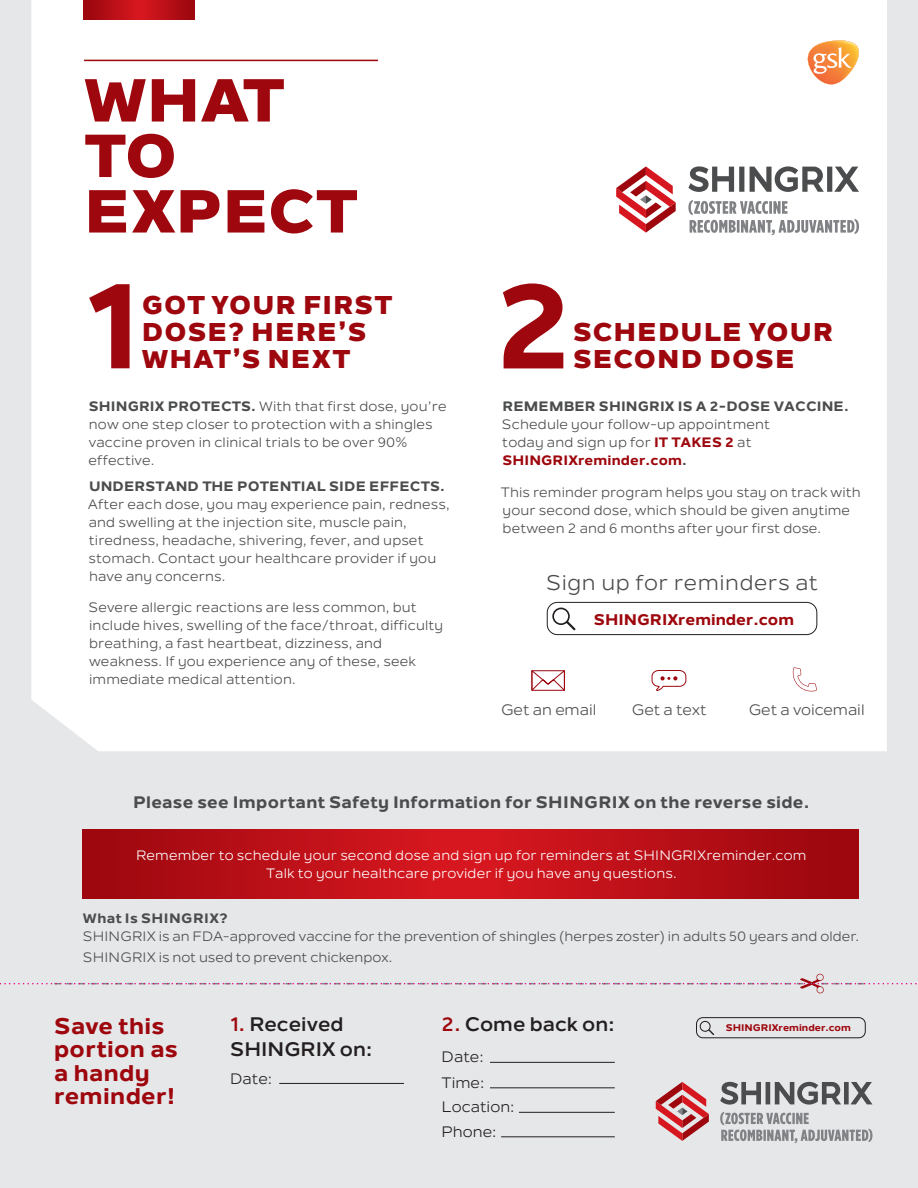
<style>
.page{position:relative;width:918px;height:1188px;background:#e6e7e9}
.page>*{position:absolute;margin:0;border:0;box-sizing:border-box;transform-origin:0 0}
.t1{font:800 120px "Nolan";color:#9d070d}
.t2{font:800 60px/55.5px "Nolan";color:#9d070d}
.t3{font:800 25.5px/27px "Nolan";letter-spacing:.03em;color:#9d070d}
.t4{font:800 22.5px/23.5px "Nolan";letter-spacing:.015em;color:#9d070d}
.t5{font:21px "Nolan";letter-spacing:.025em;color:#4b4c4d}
.t6{font:700 19.5px/24.2px "Nolan";color:#231f20}
.t7{font:800 16.5px "Nolan";letter-spacing:.015em;color:#4b4c4d}
.t8{font:800 15.3px "Nolan";color:#9d070d}
.t9{font:15px "Nolan";letter-spacing:-.005em;color:#4b4c4d}
.t10{font:15px/24.5px "Nolan";color:#231f20}
.t11{font:13.5px/18px "Nolan";letter-spacing:.01em;color:#4b4c4d}
.t12{font:13.5px/18px "Nolan";letter-spacing:.01em;color:#fff;text-align:center}
.t13{font:800 13.5px "Nolan";letter-spacing:.01em;color:#4b4c4d}
.t14{font:800 13.5px "Nolan";letter-spacing:.035em;color:#4b4c4d}
.t15{font:800 9.6px "Nolan";color:#9d070d}
.s1{font-weight:800}
.s2{font-weight:800;color:#9d070d}
.s3{color:#9d070d}
</style>
<div class="page">
<div style="left:31px;top:0;width:856px;height:751px;background:#fff"></div>
<svg style="left:84px;top:0;width:110px;height:20px;background:#b80f16"></svg>
<svg style="left:83px;top:829px;width:775px;height:69px;background:#ba0f17"></svg>
<hr style="left:84px;top:60px;width:294px;height:1px;background:#9d070d">
<svg style="left:720px;top:1112px;width:152px;height:31px"></svg>
<svg style="left:720px;top:1082px;width:152px;height:23px"></svg>
<svg style="left:656px;top:1082px;width:53px;height:59px"></svg>
<div style="left:547px;top:602px;width:270px;height:33px;border:1px solid #231f20;border-radius:10px"></div>
<svg style="left:552px;top:608px;width:24px;height:22px"></svg>
<hr style="left:490px;top:1087px;width:125px;height:1px;background:#231f20">
<div style="left:696px;top:1017px;width:170px;height:21px;border:1px solid #231f20;border-radius:6px"></div>
<svg style="left:700px;top:1021px;width:14px;height:14px"></svg>
<hr style="left:519px;top:1112px;width:96px;height:1px;background:#231f20">
<hr style="left:501px;top:1136px;width:114px;height:1px;background:#231f20">
<hr style="left:490px;top:1062px;width:125px;height:1px;background:#231f20">
<hr style="left:279px;top:1083px;width:125px;height:1px;background:#231f20">
<svg style="left:688px;top:200px;width:171px;height:35px;background:#d2d3d4"></svg>
<svg style="left:688px;top:166px;width:171px;height:26px;background:#a6a6a6"></svg>
<svg style="left:616px;top:166px;width:60px;height:67px;background:#e29b9e"></svg>
<svg style="left:808px;top:40px;width:51px;height:44px;background:#f8b680"></svg>
<svg style="left:531px;top:669px;width:34px;height:23px"></svg>
<div style="left:532px;top:670px;width:33px;height:21px;border:1px solid #9d070d"></div>
<svg style="left:651px;top:670px;width:36px;height:21px"></svg>
<svg style="left:792px;top:667px;width:25px;height:25px"></svg>
<svg style="left:0;top:974px;width:917px;height:19px"></svg>
<h2 class="t2" style="left:84px;top:74px;width:274px">WHAT<br>TO<br>EXPECT</h2>
<h1 class="t1" style="left:84px;top:254px;width:59px">1</h1>
<h3 class="t3" style="left:142px;top:293px;width:252px">GOT YOUR FIRST<br>DOSE? HERE’S<br>WHAT’S NEXT</h3>
<p class="t11" style="left:89px;top:398px;width:359px"><span class="s1">SHINGRIX PROTECTS.</span> With that first dose, you’re now one step closer to protection with a shingles vaccine proven in clinical trials to be over 90% effective.</p>
<p class="t13" style="left:89px;top:478px;width:357px">UNDERSTAND THE POTENTIAL SIDE EFFECTS.</p>
<p class="t11" style="left:88px;top:495px;width:363px">After each dose, you may experience pain, redness, and swelling at the injection site, muscle pain, tiredness, headache, shivering, fever, and upset stomach. Contact your healthcare provider if you have any concerns.</p>
<p class="t11" style="left:88px;top:599px;width:356px">Severe allergic reactions are less common, but include hives, swelling of the face/throat, difficulty breathing, a fast heartbeat, dizziness, and weakness. If you experience any of these, seek immediate medical attention.</p>
<h1 class="t1" style="left:495px;top:254px;width:80px">2</h1>
<h3 class="t3" style="left:573px;top:319px;width:262px">SCHEDULE YOUR<br>SECOND DOSE</h3>
<p class="t13" style="left:503px;top:398px;width:348px">REMEMBER SHINGRIX IS A 2-DOSE VACCINE.</p>
<p class="t11" style="left:502px;top:416px;width:270px">Schedule your follow-up appointment today and sign up for <span class="s2">IT TAKES 2</span> at<br><span class="s2">SHINGRIXreminder.com</span><span class="s1">.</span></p>
<p class="t11" style="left:501px;top:483px;width:362px">This reminder program helps you stay on track with your second dose, which should be given anytime between 2 and 6 months after your first dose.</p>
<h3 class="t5" style="left:546px;top:571px;width:273px">Sign up for reminders at</h3>
<p class="t8" style="left:594px;top:610px;width:202px">SHINGRIXreminder.com</p>
<p class="t9" style="left:501px;top:701px;width:97px">Get an email</p>
<p class="t9" style="left:632px;top:701px;width:76px">Get a text</p>
<p class="t9" style="left:749px;top:701px;width:117px">Get a voicemail</p>
<p class="t7" style="left:133px;top:793px;width:678px">Please see Important Safety Information for SHINGRIX on the reverse side.</p>
<p class="t12" style="left:136px;top:846px;width:672px">Remember to schedule your second dose and sign up for reminders at SHINGRIXreminder.com<br>Talk to your healthcare provider if you have any questions.</p>
<p class="t14" style="left:83px;top:910px;width:146px">What Is SHINGRIX?</p>
<p class="t11" style="left:83px;top:925px;width:778px;line-height:21.8px">SHINGRIX is an FDA-approved vaccine for the prevention of shingles (herpes zoster) in adults 50 years and older.<br>SHINGRIX is not used to prevent chickenpox.</p>
<h3 class="t4" style="left:54px;top:1015px;width:125px">Save this portion as a handy reminder!</h3>
<h3 class="t6" style="left:230px;top:1013px;width:144px"><span class="s3">1.</span> Received<br>SHINGRIX on:</h3>
<p class="t10" style="left:230px;top:1067px;width:44px">Date:</p>
<h3 class="t6" style="left:442px;top:1013px;width:174px"><span class="s3">2.</span> Come back on:</h3>
<p class="t15" style="left:726px;top:1022px;width:127px">SHINGRIXreminder.com</p>
<p class="t10" style="left:442px;top:1045px;width:44px">Date:</p>
<p class="t10" style="left:442px;top:1071px;width:74px">Time:<br>Location:<br>Phone:</p>
</div>
